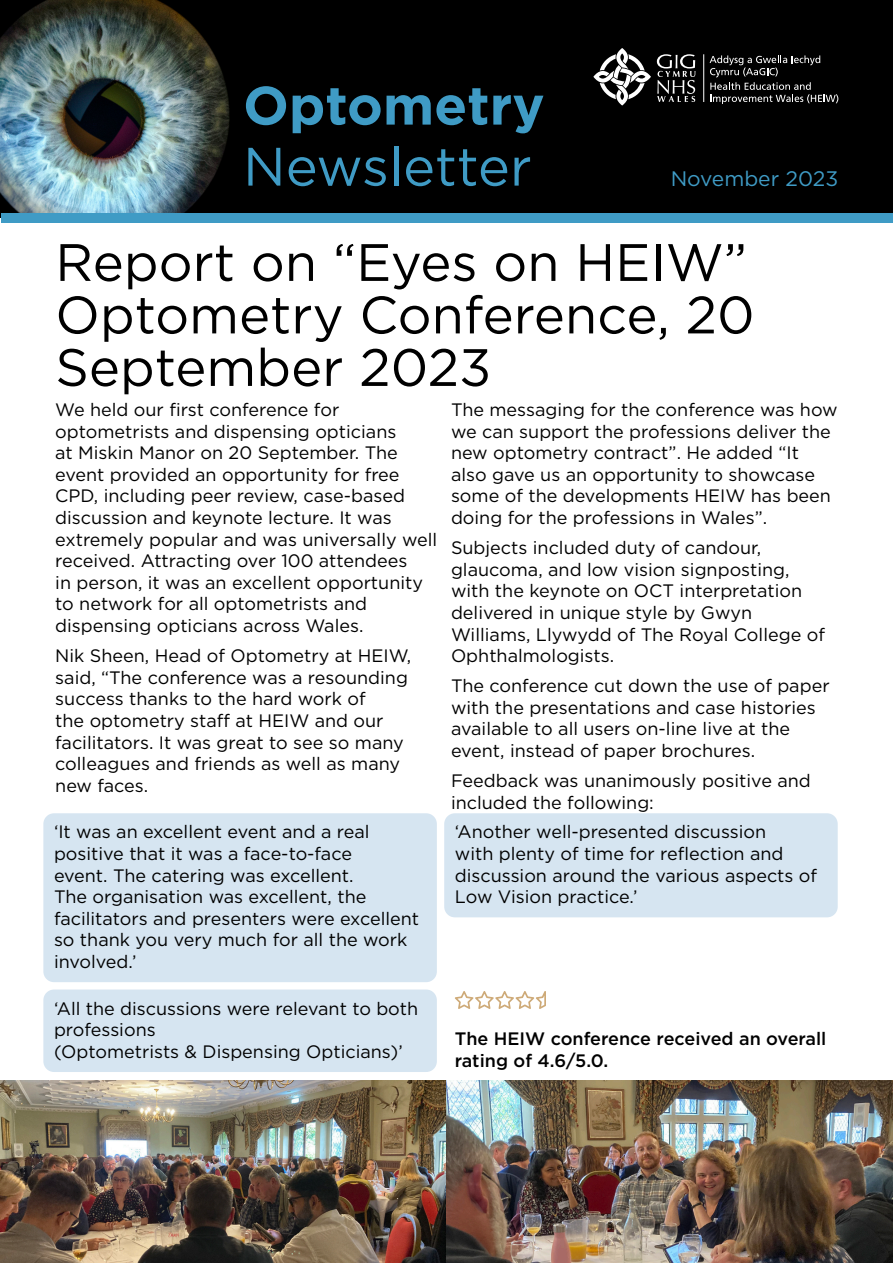
<style>
.page{position:relative;width:893px;height:1263px;background:#fff}
.page>*{position:absolute;margin:0;border:0;box-sizing:border-box;transform-origin:0 0}
.t1{font:54px "Gotham";color:#3f9bc5}
.t2{font:700 54px "Gotham";color:#3f9bc5}
.t3{font:52.5px/52.5px "Gotham";color:#000}
.t4{font:21px "Gotham";color:#3f9bc5}
.normal_paragraph_two_columns_copy{font:18px/21.6px "Gotham";color:#000}
.quote_text{font:18px/21.6px "Gotham";color:#000}
.t5{font:500 18px/21.6px "Gotham";color:#000}
</style>
<div class="page">
<img style="left:0;top:0;width:893px;height:218px">
<hr style="left:703px;top:54px;width:1px;height:48px;background:#fff">
<svg style="left:593px;top:48px;width:58px;height:58px"></svg>
<svg style="left:657px;top:54px;width:38px;height:48px;background:#3c3c3c"></svg>
<svg style="left:710px;top:55px;width:128px;height:49px;background:#262626"></svg>
<div style="left:1px;top:213px;width:891px;height:10px;background:#3f9bc5"></div>
<div style="left:43px;top:813px;width:394px;height:169px;background:#d6e5f1;border-radius:11px"></div>
<div style="left:444px;top:813px;width:394px;height:104px;background:#d6e5f1;border-radius:11px"></div>
<div style="left:43px;top:989px;width:394px;height:83px;background:#d6e5f1;border-radius:11px"></div>
<svg style="left:455px;top:991px;width:91px;height:18px"></svg>
<img style="left:0;top:1080px;width:893px;height:183px">
<h1 class="t2" style="left:243px;top:70px;width:303px">Optometry</h1>
<h1 class="t1" style="left:243px;top:132px;width:290px">Newsletter</h1>
<p class="t4" style="left:671px;top:165px;width:169px">November 2023</p>
<h2 class="t3" style="left:55px;top:235px;width:701px">Report on “Eyes on HEIW”<br>Optometry Conference, 20<br>September 2023</h2>
<p class="normal_paragraph_two_columns_copy" style="left:55px;top:398px;width:384px">We held our first conference for optometrists and dispensing opticians<br>at Miskin Manor on 20 September. The event provided an opportunity for free CPD, including peer review, case-based discussion and keynote lecture. It was extremely popular and was universally well received. Attracting over 100 attendees<br>in person, it was an excellent opportunity to network for all optometrists and dispensing opticians across Wales.</p>
<p class="normal_paragraph_two_columns_copy" style="left:55px;top:645px;width:357px">Nik Sheen, Head of Optometry at HEIW, said, “The conference was a resounding success thanks to the hard work of<br>the optometry staff at HEIW and our facilitators. It was great to see so many colleagues and friends as well as many new faces.</p>
<p class="normal_paragraph_two_columns_copy" style="left:451px;top:398px;width:388px">The messaging for the conference was how we can support the professions deliver the new optometry contract”. He added “It also gave us an opportunity to showcase some of the developments HEIW has been doing for the professions in Wales”.</p>
<p class="normal_paragraph_two_columns_copy" style="left:451px;top:537px;width:375px">Subjects included duty of candour, glaucoma, and low vision signposting, with the keynote on OCT interpretation delivered in unique style by Gwyn Williams, Llywydd of The Royal College of Ophthalmologists.</p>
<p class="normal_paragraph_two_columns_copy" style="left:451px;top:675px;width:380px">The conference cut down the use of paper with the presentations and case histories available to all users on-line live at the event, instead of paper brochures.</p>
<p class="normal_paragraph_two_columns_copy" style="left:451px;top:770px;width:361px">Feedback was unanimously positive and included the following:</p>
<p class="quote_text" style="left:54px;top:821px;width:367px">‘It was an excellent event and a real positive that it was a face-to-face<br>event. The catering was excellent.<br>The organisation was excellent, the facilitators and presenters were excellent so thank you very much for all the work involved.’</p>
<p class="quote_text" style="left:455px;top:821px;width:364px">‘Another well-presented discussion<br>with plenty of time for reflection and discussion around the various aspects of Low Vision practice.’</p>
<p class="quote_text" style="left:54px;top:997px;width:366px">‘All the discussions were relevant to both professions<br>(Optometrists &amp; Dispensing Opticians)’</p>
<p class="t5" style="left:455px;top:1028px;width:373px">The HEIW conference received an overall rating of 4.6/5.0.</p>
</div>
